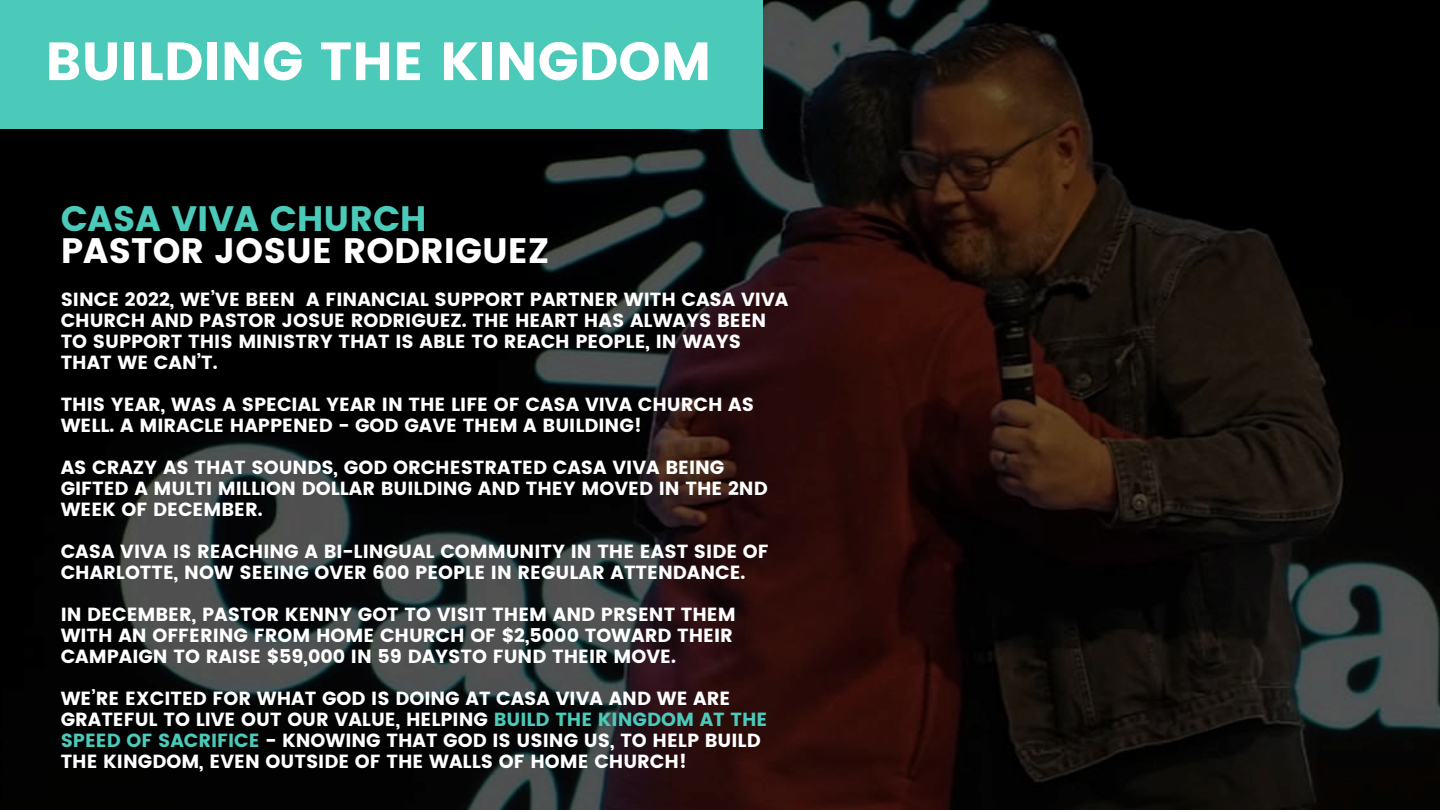
<style>
.page{position:relative;width:1440px;height:810px;background:#fff}
.page>*{position:absolute;margin:0;border:0;box-sizing:border-box;transform-origin:0 0}
.t1{font:53.7px "Poppins";color:#fff}
.t2{font:35.3px/32.2px "Poppins";color:#fff}
.t3{font:19px/21px "Poppins";color:#fff}
.s1{color:#4bcab9}
</style>
<div class="page">
<img style="left:0;top:0;width:1440px;height:810px">
<div style="left:0;top:0;width:762px;height:129px;background:#4bcab9"></div>
<p class="t1" style="left:45px;top:30px;width:668px">BUILDING THE KINGDOM</p>
<p class="t2" style="left:61px;top:202px;width:490px"><span class="s1">CASA VIVA CHURCH<br></span>PASTOR JOSUE RODRIGUEZ</p>
<h1 class="t3" style="left:61px;top:289px;width:729px">SINCE 2022, WE’VE BEEN A FINANCIAL SUPPORT PARTNER WITH CASA VIVA CHURCH AND PASTOR JOSUE RODRIGUEZ. THE HEART HAS ALWAYS BEEN TO SUPPORT THIS MINISTRY THAT IS ABLE TO REACH PEOPLE, IN WAYS THAT WE CAN’T.</h1>
<h2 class="t3" style="left:61px;top:394px;width:695px">THIS YEAR, WAS A SPECIAL YEAR IN THE LIFE OF CASA VIVA CHURCH AS<br>WELL. A MIRACLE HAPPENED - GOD GAVE THEM A BUILDING!</h2>
<p class="t3" style="left:61px;top:457px;width:709px">AS CRAZY AS THAT SOUNDS, GOD ORCHESTRATED CASA VIVA BEING<br>GIFTED A MULTI MILLION DOLLAR BUILDING AND THEY MOVED IN THE 2ND<br>WEEK OF DECEMBER.</p>
<p class="t3" style="left:61px;top:541px;width:710px">CASA VIVA IS REACHING A BI-LINGUAL COMMUNITY IN THE EAST SIDE OF<br>CHARLOTTE, NOW SEEING OVER 600 PEOPLE IN REGULAR ATTENDANCE.</p>
<p class="t3" style="left:61px;top:604px;width:677px">IN DECEMBER, PASTOR KENNY GOT TO VISIT THEM AND PRSENT THEM<br>WITH AN OFFERING FROM HOME CHURCH OF $2,5000 TOWARD THEIR<br>CAMPAIGN TO RAISE $59,000 IN 59 DAYSTO FUND THEIR MOVE.</p>
<p class="t3" style="left:61px;top:688px;width:708px">WE’RE EXCITED FOR WHAT GOD IS DOING AT CASA VIVA AND WE ARE GRATEFUL TO LIVE OUT OUR VALUE, HELPING <span class="s1">BUILD THE KINGDOM AT THE SPEED OF SACRIFICE</span> - KNOWING THAT GOD IS USING US, TO HELP BUILD THE KINGDOM, EVEN OUTSIDE OF THE WALLS OF HOME CHURCH!</p>
</div>
